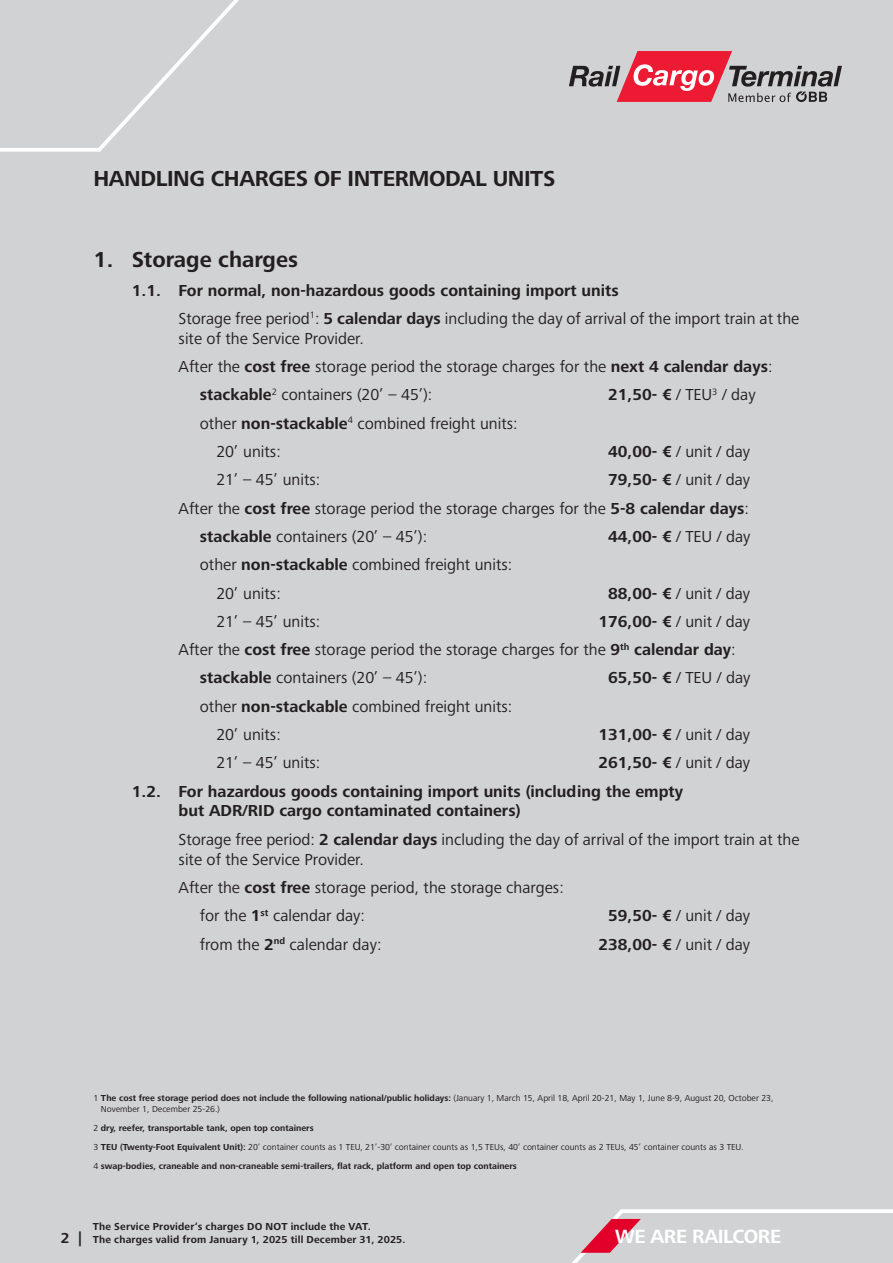
<style>
.page{position:relative;width:893px;height:1263px;background:#d1d2d4}
.page>*{position:absolute;margin:0;border:0;box-sizing:border-box;transform-origin:0 0}
.X{font:700 22.5px "Frutiger Next Pro";letter-spacing:-.02em;color:#231f20}
.X-2{font:700 22.5px "Frutiger Next Pro";color:#231f20}
.t1{font:700 19.95px "Frutiger Next Pro";letter-spacing:-.02em;color:#fff}
.X_x__szövegtörzs{font:16.5px/19.8px "Frutiger Next Pro";color:#231f20}
.X_x{font:700 16.5px/19.8px "Frutiger Next Pro";color:#231f20}
.t2{font:700 10.5px/13.5px "Frutiger Next Pro";letter-spacing:.015em;color:#231f20;text-align:center}
.t3{font:9px/10.8px "Frutiger Next Pro";color:#231f20}
.t4{font:700 9px "Frutiger Next Pro";color:#231f20}
.s1{font-weight:700}
.s2{font-weight:400}
.s3{font-size:15px}
</style>
<div class="page">
<svg style="left:0;top:0;width:239px;height:152px"></svg>
<svg style="left:572px;top:1209px;width:321px;height:54px"></svg>
<svg style="left:569px;top:51px;width:273px;height:51px"></svg>
<p class="X" style="left:94px;top:166px;width:463px">HANDLING CHARGES OF INTERMODAL UNITS</p>
<p class="X-2" style="left:94px;top:247px;width:206px">1. Storage charges</p>
<p class="X_x" style="left:132px;top:280px;width:488px">1.1. For normal, non-hazardous goods containing import units</p>
<p class="X_x__szövegtörzs" style="left:179px;top:309px;width:622px">Storage free period<sup>1</sup>: <span class="s1">5 calendar days</span> including the day of arrival of the import train at the site of the Service Provider.</p>
<p class="X_x__szövegtörzs" style="left:179px;top:357px;width:595px">After the <span class="s1">cost free</span> storage period the storage charges for the <span class="s1">next 4 calendar days</span>:</p>
<p class="X_x__szövegtörzs" style="left:200px;top:385px;width:234px"><span class="s1">stackable</span><sup>2</sup> containers (20’ – 45’):</p>
<p class="X_x__szövegtörzs" style="left:608px;top:385px;width:149px"><span class="s1">21,50- €</span> / TEU<sup>3</sup> / day</p>
<p class="X_x__szövegtörzs" style="left:200px;top:413px;width:319px">other <span class="s1">non-stackable</span><sup>4</sup> combined freight units:</p>
<p class="X_x__szövegtörzs" style="left:216px;top:442px;width:66px">20’ units:</p>
<p class="X_x__szövegtörzs" style="left:608px;top:442px;width:144px"><span class="s1">40,00- €</span> / unit / day</p>
<p class="X_x__szövegtörzs" style="left:216px;top:470px;width:105px">21’ – 45’ units:</p>
<p class="X_x__szövegtörzs" style="left:608px;top:470px;width:144px"><span class="s1">79,50- €</span> / unit / day</p>
<p class="X_x__szövegtörzs" style="left:179px;top:498px;width:572px">After the <span class="s1">cost free</span> storage period the storage charges for the <span class="s1">5-8 calendar days</span>:</p>
<p class="X_x__szövegtörzs" style="left:200px;top:526px;width:229px"><span class="s1">stackable</span> containers (20’ – 45’):</p>
<p class="X_x__szövegtörzs" style="left:608px;top:526px;width:144px"><span class="s1">44,00- €</span> / TEU / day</p>
<p class="X_x__szövegtörzs" style="left:200px;top:555px;width:314px">other <span class="s1">non-stackable</span> combined freight units:</p>
<p class="X_x__szövegtörzs" style="left:216px;top:583px;width:66px">20’ units:</p>
<p class="X_x__szövegtörzs" style="left:608px;top:583px;width:144px"><span class="s1">88,00- €</span> / unit / day</p>
<p class="X_x__szövegtörzs" style="left:216px;top:611px;width:105px">21’ – 45’ units:</p>
<p class="X_x__szövegtörzs" style="left:598px;top:611px;width:153px"><span class="s1">176,00- €</span> / unit / day</p>
<p class="X_x__szövegtörzs" style="left:179px;top:640px;width:559px">After the <span class="s1">cost free</span> storage period the storage charges for the <span class="s1">9</span><sup>th</sup> <span class="s1">calendar day</span>:</p>
<p class="X_x__szövegtörzs" style="left:200px;top:668px;width:229px"><span class="s1">stackable</span> containers (20’ – 45’):</p>
<p class="X_x__szövegtörzs" style="left:608px;top:668px;width:144px"><span class="s1">65,50- €</span> / TEU / day</p>
<p class="X_x__szövegtörzs" style="left:200px;top:696px;width:314px">other <span class="s1">non-stackable</span> combined freight units:</p>
<p class="X_x__szövegtörzs" style="left:216px;top:725px;width:66px">20’ units:</p>
<p class="X_x__szövegtörzs" style="left:598px;top:725px;width:153px"><span class="s1">131,00- €</span> / unit / day</p>
<p class="X_x__szövegtörzs" style="left:216px;top:753px;width:105px">21’ – 45’ units:</p>
<p class="X_x__szövegtörzs" style="left:598px;top:753px;width:153px"><span class="s1">261,50- €</span> / unit / day</p>
<p class="X_x" style="left:179px;top:781px;width:506px;text-indent:-47px">1.2. For hazardous goods containing import units (including the empty but ADR/RID cargo contaminated containers)</p>
<p class="X_x__szövegtörzs" style="left:179px;top:829px;width:622px">Storage free period: <span class="s1">2 calendar days</span> including the day of arrival of the import train at the site of the Service Provider.</p>
<p class="X_x__szövegtörzs" style="left:179px;top:877px;width:387px">After the <span class="s1">cost free</span> storage period, the storage charges:</p>
<p class="X_x__szövegtörzs" style="left:200px;top:906px;width:167px">for the <span class="s1">1</span><sup>st</sup> calendar day:</p>
<p class="X_x__szövegtörzs" style="left:608px;top:906px;width:144px"><span class="s1">59,50- €</span> / unit / day</p>
<p class="X_x__szövegtörzs" style="left:200px;top:934px;width:183px">from the <span class="s1">2</span><sup>nd</sup> calendar day:</p>
<p class="X_x__szövegtörzs" style="left:598px;top:934px;width:153px"><span class="s1">238,00- €</span> / unit / day</p>
<p class="t3" style="left:101px;top:1092px;width:674px;text-indent:-7px">1 <span class="s1">The cost free storage period does not include the following national/public holidays:</span> (January 1, March 15, April 18, April 20-21, May 1, June 8-9, August 20, October 23,<br>November 1, December 25-26.)</p>
<p class="t4" style="left:94px;top:1123px;width:222px"><span class="s2">2</span> dry, reefer, transportable tank, open top containers</p>
<p class="t3" style="left:94px;top:1142px;width:652px">3 <span class="s1">TEU (Twenty-Foot Equivalent Unit):</span> 20’ container counts as 1 TEU, 21’-30’ container counts as 1,5 TEUs, 40’ container counts as 2 TEUs, 45’ container counts as 3 TEU.</p>
<p class="t4" style="left:94px;top:1161px;width:425px"><span class="s2">4</span> swap-bodies, craneable and non-craneable semi-trailers, flat rack, platform and open top containers</p>
<p class="t2" style="left:61px;top:1220px;width:346px">The Service Provider‘s charges DO NOT include the VAT.<br><span class="s3">2 |</span> The charges valid from January 1, 2025 till December 31, 2025.</p>
<p class="t1" style="left:615px;top:1225px;width:167px">WE ARE RAILCORE</p>
</div>
